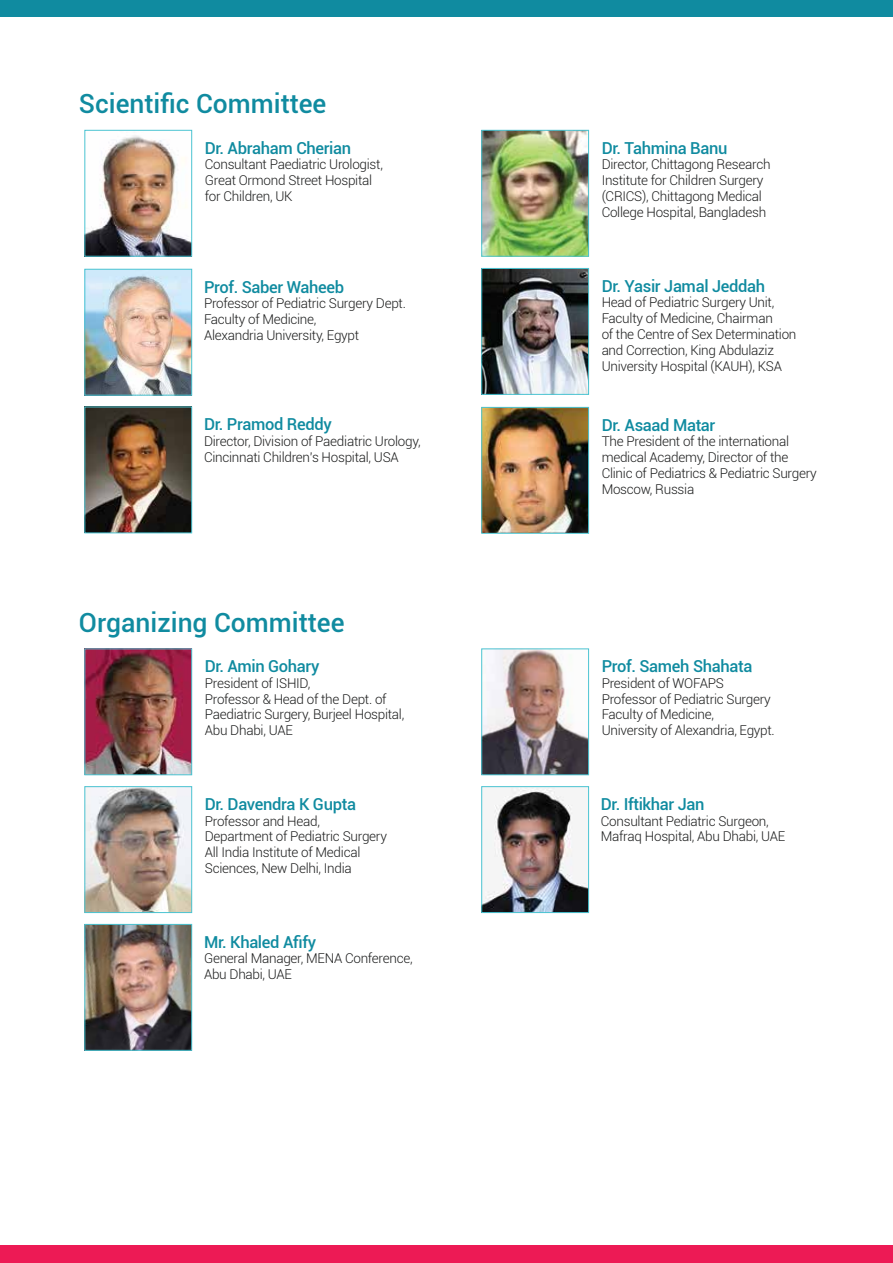
<style>
.page{position:relative;width:893px;height:1263px;background:#fff}
.page>*{position:absolute;margin:0;border:0;box-sizing:border-box;transform-origin:0 0}
.t1{font:500 26.4px "Roboto";color:#108ba0}
.t2{font:500 16.5px "Roboto";letter-spacing:-.02em;color:#108ba0}
.t3{font:300 13.5px/15.8px "Roboto";letter-spacing:-.02em;color:#1b1c1c}
</style>
<div class="page">
<div style="left:0;top:0;width:893px;height:16px;background:#108ba0"></div>
<div style="left:0;top:1246px;width:893px;height:17px;background:#ed1a55"></div>
<img style="left:86px;top:135px;width:104px;height:120px">
<div style="left:84px;top:130px;width:108px;height:127px;border:1px solid #4bc4d2"></div>
<img style="left:86px;top:271px;width:104px;height:122px">
<div style="left:84px;top:269px;width:108px;height:126px;border:1px solid #4bc4d2"></div>
<img style="left:86px;top:409px;width:104px;height:122px">
<div style="left:84px;top:407px;width:108px;height:126px;border:1px solid #4bc4d2"></div>
<img style="left:483px;top:132px;width:104px;height:123px">
<div style="left:481px;top:130px;width:108px;height:127px;border:1px solid #4bc4d2"></div>
<img style="left:483px;top:270px;width:104px;height:123px">
<div style="left:481px;top:268px;width:108px;height:127px;border:1px solid #4bc4d2"></div>
<img style="left:483px;top:409px;width:104px;height:123px">
<div style="left:481px;top:407px;width:108px;height:127px;border:1px solid #4bc4d2"></div>
<img style="left:86px;top:650px;width:104px;height:123px">
<div style="left:84px;top:648px;width:108px;height:127px;border:1px solid #4bc4d2"></div>
<img style="left:483px;top:788px;width:104px;height:123px">
<div style="left:481px;top:786px;width:108px;height:127px;border:1px solid #4bc4d2"></div>
<img style="left:86px;top:926px;width:104px;height:123px">
<div style="left:84px;top:924px;width:108px;height:127px;border:1px solid #4bc4d2"></div>
<img style="left:86px;top:788px;width:104px;height:123px">
<div style="left:84px;top:786px;width:108px;height:127px;border:1px solid #4bc4d2"></div>
<img style="left:483px;top:650px;width:104px;height:123px">
<div style="left:481px;top:648px;width:108px;height:127px;border:1px solid #4bc4d2"></div>
<h1 class="t1" style="left:79px;top:85px;width:249px">Scientific Committee</h1>
<p class="t2" style="left:205px;top:136px;width:148px">Dr. Abraham Cherian</p>
<p class="t3" style="left:205px;top:156px;width:180px">Consultant Paediatric Urologist,<br>Great Ormond Street Hospital for Children, UK</p>
<p class="t2" style="left:204px;top:275px;width:142px">Prof. Saber Waheeb</p>
<p class="t3" style="left:204px;top:295px;width:203px">Professor of Pediatric Surgery Dept.<br>Faculty of Medicine,<br>Alexandria University, Egypt</p>
<p class="t2" style="left:204px;top:413px;width:129px">Dr. Pramod Reddy</p>
<p class="t3" style="left:204px;top:433px;width:218px">Director, Division of Paediatric Urology,<br>Cincinnati Children's Hospital, USA</p>
<h1 class="t1" style="left:79px;top:604px;width:267px">Organizing Committee</h1>
<p class="t2" style="left:205px;top:655px;width:116px">Dr. Amin Gohary</p>
<p class="t3" style="left:205px;top:675px;width:201px">President of ISHID,<br>Professor &amp; Head of the Dept. of<br>Paediatric Surgery, Burjeel Hospital,<br>Abu Dhabi, UAE</p>
<p class="t2" style="left:205px;top:792px;width:153px">Dr. Davendra K Gupta</p>
<p class="t3" style="left:205px;top:812px;width:184px">Professor and Head,<br>Department of Pediatric Surgery<br>All India Institute of Medical<br>Sciences, New Delhi, India</p>
<p class="t2" style="left:204px;top:930px;width:114px">Mr. Khaled Afify</p>
<p class="t3" style="left:204px;top:950px;width:210px">General Manager, MENA Conference,<br>Abu Dhabi, UAE</p>
<p class="t2" style="left:602px;top:136px;width:127px">Dr. Tahmina Banu</p>
<p class="t3" style="left:602px;top:156px;width:170px">Director, Chittagong Research<br>Institute for Children Surgery (CRICS), Chittagong Medical<br>College Hospital, Bangladesh</p>
<p class="t2" style="left:602px;top:274px;width:165px">Dr. Yasir Jamal Jeddah</p>
<p class="t3" style="left:602px;top:294px;width:196px">Head of Pediatric Surgery Unit,<br>Faculty of Medicine, Chairman<br>of the Centre of Sex Determination and Correction, King Abdulaziz<br>University Hospital (KAUH), KSA</p>
<p class="t2" style="left:602px;top:413px;width:115px">Dr. Asaad Matar</p>
<p class="t3" style="left:602px;top:433px;width:217px">The President of the international medical Academy, Director of the<br>Clinic of Pediatrics &amp; Pediatric Surgery<br>Moscow, Russia</p>
<p class="t2" style="left:602px;top:655px;width:152px">Prof. Sameh Shahata</p>
<p class="t3" style="left:602px;top:675px;width:175px">President of WOFAPS<br>Professor of Pediatric Surgery<br>Faculty of Medicine,<br>University of Alexandria, Egypt.</p>
<p class="t2" style="left:601px;top:792px;width:105px">Dr. Iftikhar Jan</p>
<p class="t3" style="left:601px;top:812px;width:186px">Consultant Pediatric Surgeon,<br>Mafraq Hospital, Abu Dhabi, UAE</p>
</div>
